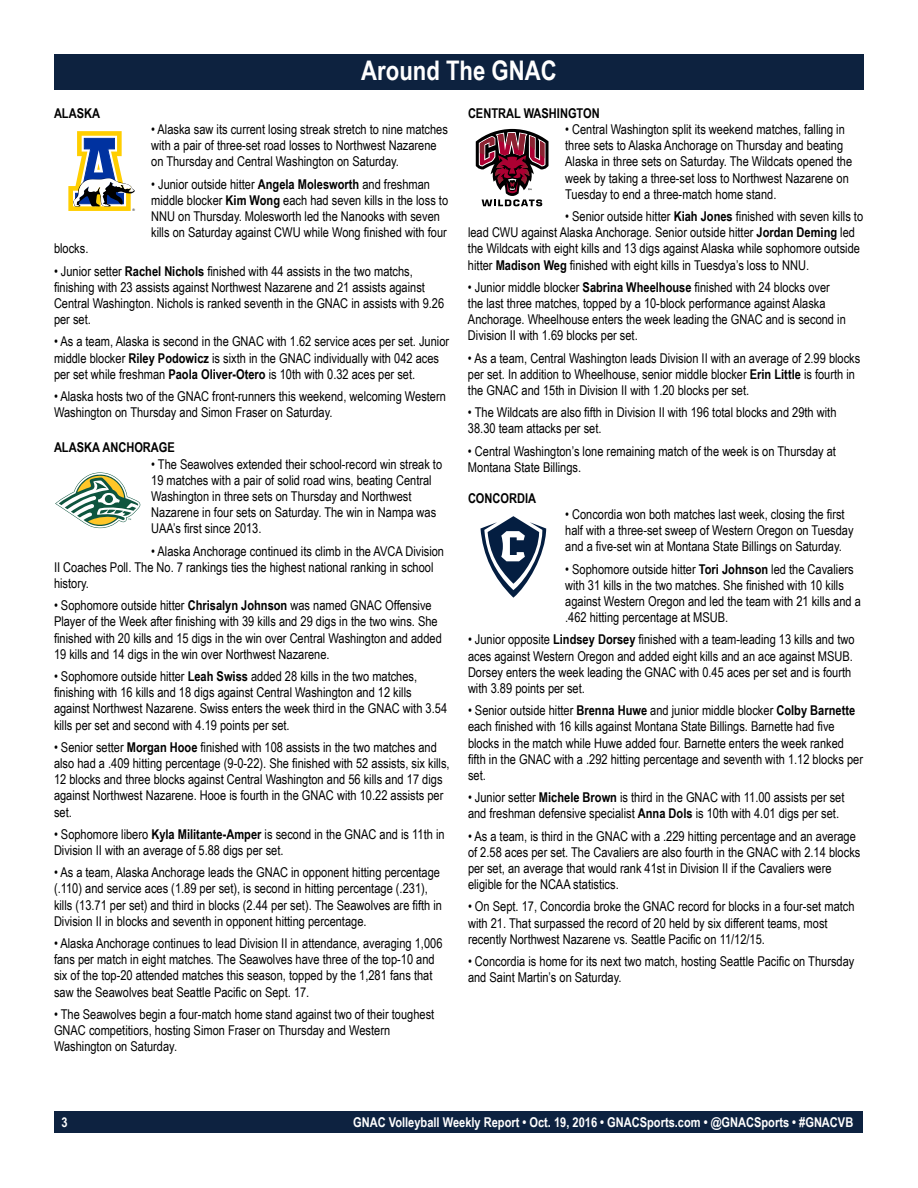
<style>
.page{position:relative;width:918px;height:1188px;background:#fff}
.page>*{position:absolute;margin:0;border:0;box-sizing:border-box;transform-origin:0 0}
.t1{font:700 27px "Arial Narrow";color:#fff}
.t2{font:13.5px/16.2px "Arial Narrow";color:#000}
.t3{font:700 13.5px "Arial Narrow";color:#fff}
.t4{font:700 13.5px "Arial Narrow";color:#000}
.t5{font:3.45px "Helvetica";color:#000}
.s1{font-weight:700}
</style>
<div class="page">
<div style="left:55px;top:1111px;width:808px;height:22px;background:#0d2240"></div>
<div style="left:54px;top:54px;width:810px;height:36px;background:#0d223f"></div>
<svg style="left:68px;top:131px;width:67px;height:80px"></svg>
<svg style="left:55px;top:472px;width:86px;height:56px"></svg>
<div style="left:105px;top:495px;width:8px;height:8px;background:#0e553f;border-radius:50%"></div>
<svg style="left:475px;top:128px;width:74px;height:78px"></svg>
<svg style="left:480px;top:516px;width:66px;height:82px"></svg>
<h1 class="t1" style="left:361px;top:50px;width:197px">Around The GNAC</h1>
<p class="t4" style="left:54px;top:103px;width:48px">ALASKA</p>
<p class="t5" style="left:133px;top:207px;width:4px">®</p>
<p class="t2" style="left:151px;top:121px;width:298px">• Alaska saw its current losing streak stretch to nine matches with a pair of three-set road losses to Northwest Nazarene on Thursday and Central Washington on Saturday.</p>
<p class="t2" style="left:151px;top:175px;width:298px">• Junior outside hitter <span class="s1">Angela Molesworth</span> and freshman middle blocker <span class="s1">Kim Wong</span> each had seven kills in the loss to NNU on Thursday. Molesworth led the Nanooks with seven kills on Saturday against CWU while Wong finished with four</p>
<p class="t2" style="left:54px;top:240px;width:36px">blocks.</p>
<p class="t2" style="left:54px;top:262px;width:392px">• Junior setter <span class="s1">Rachel Nichols</span> finished with 44 assists in the two matchs, finishing with 23 assists against Northwest Nazarene and 21 assists against Central Washington. Nichols is ranked seventh in the GNAC in assists with 9.26 per set.</p>
<p class="t2" style="left:54px;top:333px;width:397px">• As a team, Alaska is second in the GNAC with 1.62 service aces per set. Junior middle blocker <span class="s1">Riley Podowicz</span> is sixth in the GNAC individually with 042 aces per set while freshman <span class="s1">Paola Oliver-Otero</span> is 10th with 0.32 aces per set.</p>
<p class="t2" style="left:54px;top:388px;width:393px">• Alaska hosts two of the GNAC front-runners this weekend, welcoming Western<br>Washington on Thursday and Simon Fraser on Saturday.</p>
<p class="t4" style="left:54px;top:437px;width:122px">ALASKA ANCHORAGE</p>
<p class="t2" style="left:151px;top:455px;width:293px">• The Seawolves extended their school-record win streak to 19 matches with a pair of solid road wins, beating Central Washington in three sets on Thursday and Northwest Nazarene in four sets on Saturday. The win in Nampa was UAA’s first since 2013.</p>
<p class="t2" style="left:54px;top:542px;width:392px;text-indent:97px">• Alaska Anchorage continued its climb in the AVCA Division<br>II Coaches Poll. The No. 7 rankings ties the highest national ranking in school history.</p>
<p class="t2" style="left:54px;top:597px;width:389px">• Sophomore outside hitter <span class="s1">Chrisalyn Johnson</span> was named GNAC Offensive Player of the Week after finishing with 39 kills and 29 digs in the two wins. She finished with 20 kills and 15 digs in the win over Central Washington and added 19 kills and 14 digs in the win over Northwest Nazarene.</p>
<p class="t2" style="left:54px;top:668px;width:395px">• Sophomore outside hitter <span class="s1">Leah Swiss</span> added 28 kills in the two matches, finishing with 16 kills and 18 digs against Central Washington and 12 kills against Northwest Nazarene. Swiss enters the week third in the GNAC with 3.54 kills per set and second with 4.19 points per set.</p>
<p class="t2" style="left:54px;top:738px;width:397px">• Senior setter <span class="s1">Morgan Hooe</span> finished with 108 assists in the two matches and also had a .409 hitting percentage (9-0-22). She finished with 52 assists, six kills, 12 blocks and three blocks against Central Washington and 56 kills and 17 digs against Northwest Nazarene. Hooe is fourth in the GNAC with 10.22 assists per set.</p>
<p class="t2" style="left:54px;top:825px;width:392px">• Sophomore libero <span class="s1">Kyla Militante-Amper</span> is second in the GNAC and is 11th in<br>Division II with an average of 5.88 digs per set.</p>
<p class="t2" style="left:54px;top:864px;width:390px">• As a team, Alaska Anchorage leads the GNAC in opponent hitting percentage (.110) and service aces (1.89 per set), is second in hitting percentage (.231), kills (13.71 per set) and third in blocks (2.44 per set). The Seawolves are fifth in Division II in blocks and seventh in opponent hitting percentage.</p>
<p class="t2" style="left:54px;top:935px;width:390px">• Alaska Anchorage continues to lead Division II in attendance, averaging 1,006 fans per match in eight matches. The Seawolves have three of the top-10 and six of the top-20 attended matches this season, topped by the 1,281 fans that saw the Seawolves beat Seattle Pacific on Sept. 17.</p>
<p class="t2" style="left:54px;top:1005px;width:382px">• The Seawolves begin a four-match home stand against two of their toughest<br>GNAC competitiors, hosting Simon Fraser on Thursday and Western<br>Washington on Saturday.</p>
<p class="t4" style="left:468px;top:103px;width:133px">CENTRAL WASHINGTON</p>
<p class="t2" style="left:565px;top:121px;width:289px">• Central Washington split its weekend matches, falling in three sets to Alaska Anchorage on Thursday and beating Alaska in three sets on Saturday. The Wildcats opened the week by taking a three-set loss to Northwest Nazarene on Tuesday to end a three-match home stand.</p>
<p class="t2" style="left:468px;top:208px;width:397px;text-indent:97px">• Senior outside hitter <span class="s1">Kiah Jones</span> finished with seven kills to lead CWU against Alaska Anchorage. Senior outside hitter <span class="s1">Jordan Deming</span> led the Wildcats with eight kills and 13 digs against Alaska while sophomore outside hitter <span class="s1">Madison Weg</span> finished with eight kills in Tuesdya’s loss to NNU.</p>
<p class="t2" style="left:468px;top:278px;width:379px">• Junior middle blocker <span class="s1">Sabrina Wheelhouse</span> finished with 24 blocks over the last three matches, topped by a 10-block performance against Alaska Anchorage. Wheelhouse enters the week leading the GNAC and is second in Division II with 1.69 blocks per set.</p>
<p class="t2" style="left:468px;top:349px;width:394px">• As a team, Central Washington leads Division II with an average of 2.99 blocks per set. In addition to Wheelhouse, senior middle blocker <span class="s1">Erin Little</span> is fourth in the GNAC and 15th in Division II with 1.20 blocks per set.</p>
<p class="t2" style="left:468px;top:404px;width:370px">• The Wildcats are also fifth in Division II with 196 total blocks and 29th with<br>38.30 team attacks per set.</p>
<p class="t2" style="left:468px;top:442px;width:370px">• Central Washington’s lone remaining match of the week is on Thursday at<br>Montana State Billings.</p>
<p class="t4" style="left:468px;top:488px;width:70px">CONCORDIA</p>
<p class="t2" style="left:565px;top:506px;width:290px">• Concordia won both matches last week, closing the first half with a three-set sweep of Western Oregon on Tuesday and a five-set win at Montana State Billings on Saturday.</p>
<p class="t2" style="left:565px;top:560px;width:297px">• Sophomore outside hitter <span class="s1">Tori Johnson</span> led the Cavaliers with 31 kills in the two matches. She finished with 10 kills against Western Oregon and led the team with 21 kills and a .462 hitting percentage at MSUB.</p>
<p class="t2" style="left:468px;top:631px;width:388px">• Junior opposite <span class="s1">Lindsey Dorsey</span> finished with a team-leading 13 kills and two aces against Western Oregon and added eight kills and an ace against MSUB.<br>Dorsey enters the week leading the GNAC with 0.45 aces per set and is fourth with 3.89 points per set.</p>
<p class="t2" style="left:468px;top:702px;width:397px">• Senior outside hitter <span class="s1">Brenna Huwe</span> and junior middle blocker <span class="s1">Colby Barnette </span>each finished with 16 kills against Montana State Billings. Barnette had five blocks in the match while Huwe added four. Barnette enters the week ranked fifth in the GNAC with a .292 hitting percentage and seventh with 1.12 blocks per set.</p>
<p class="t2" style="left:468px;top:789px;width:378px">• Junior setter <span class="s1">Michele Brown</span> is third in the GNAC with 11.00 assists per set and freshman defensive specialist <span class="s1">Anna Dols</span> is 10th with 4.01 digs per set.</p>
<p class="t2" style="left:468px;top:827px;width:394px">• As a team, is third in the GNAC with a .229 hitting percentage and an average of 2.58 aces per set. The Cavaliers are also fourth in the GNAC with 2.14 blocks per set, an average that would rank 41st in Division II if the Cavaliers were eligible for the NCAA statistics.</p>
<p class="t2" style="left:468px;top:898px;width:388px">• On Sept. 17, Concordia broke the GNAC record for blocks in a four-set match with 21. That surpassed the record of 20 held by six different teams, most recently Northwest Nazarene vs. Seattle Pacific on 11/12/15.</p>
<p class="t2" style="left:468px;top:953px;width:388px">• Concordia is home for its next two match, hosting Seattle Pacific on Thursday and Saint Martin’s on Saturday.</p>
<p class="t3" style="left:61px;top:1112px;width:8px">3</p>
<p class="t3" style="left:353px;top:1112px;width:502px">GNAC Volleyball Weekly Report • Oct. 19, 2016 • GNACSports.com • @GNACSports • #GNACVB</p>
</div>
